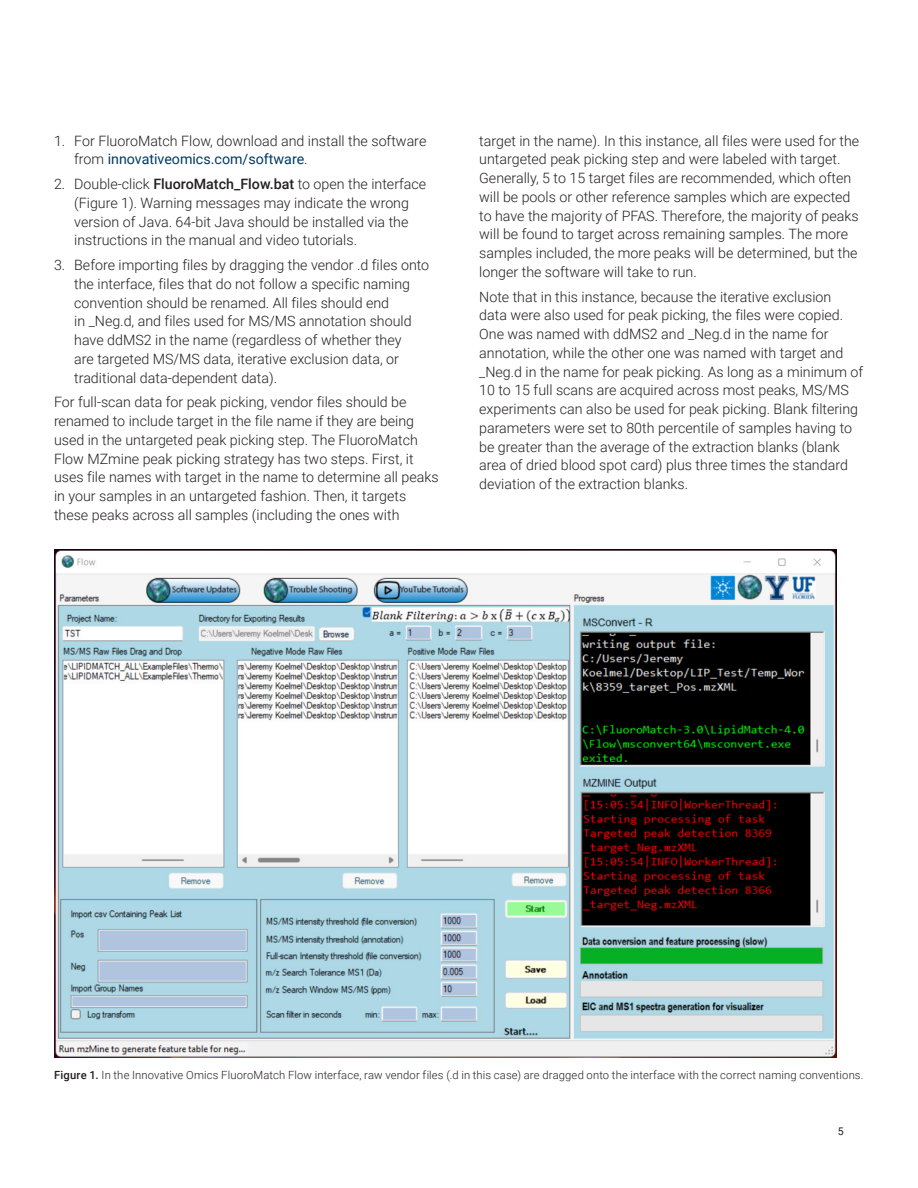
<style>
.page{position:relative;width:918px;height:1188px;background:#fff}
.page>*{position:absolute;margin:0;border:0;box-sizing:border-box;transform-origin:0 0}
.Text{font:300 14.25px/18.8px "Roboto";color:#231f20}
.t1{font:300 11.25px "Roboto";letter-spacing:.01em;color:#231f20}
.t2{font:10.5px "Roboto";color:#231f20}
.s1{font-weight:400;color:#003a63}
.s2{font-weight:500}
</style>
<div class="page">
<img style="left:54px;top:549px;width:783px;height:508px">
<p class="Text" style="left:74px;top:131px;width:354px;text-indent:-20px">1. For FluoroMatch Flow, download and install the software from <span class="s1">innovativeomics.com/software</span>.</p>
<p class="Text" style="left:74px;top:174px;width:354px;text-indent:-20px">2. Double-click <span class="s2">FluoroMatch_Flow.bat</span> to open the interface (Figure 1). Warning messages may indicate the wrong version of Java. 64-bit Java should be installed via the instructions in the manual and video tutorials.</p>
<p class="Text" style="left:74px;top:255px;width:357px;text-indent:-20px">3. Before importing files by dragging the vendor .d files onto the interface, files that do not follow a specific naming convention should be renamed. All files should end<br>in _Neg.d, and files used for MS/MS annotation should have ddMS2 in the name (regardless of whether they<br>are targeted MS/MS data, iterative exclusion data, or traditional data-dependent data).</p>
<p class="Text" style="left:54px;top:392px;width:386px">For full-scan data for peak picking, vendor files should be renamed to include target in the file name if they are being used in the untargeted peak picking step. The FluoroMatch Flow MZmine peak picking strategy has two steps. First, it uses file names with target in the name to determine all peaks in your samples in an untargeted fashion. Then, it targets these peaks across all samples (including the ones with</p>
<p class="Text" style="left:479px;top:131px;width:382px">target in the name). In this instance, all files were used for the untargeted peak picking step and were labeled with target.<br>Generally, 5 to 15 target files are recommended, which often will be pools or other reference samples which are expected to have the majority of PFAS. Therefore, the majority of peaks will be found to target across remaining samples. The more samples included, the more peaks will be determined, but the longer the software will take to run.</p>
<p class="Text" style="left:479px;top:287px;width:385px">Note that in this instance, because the iterative exclusion<br>data were also used for peak picking, the files were copied.<br>One was named with ddMS2 and _Neg.d in the name for annotation, while the other one was named with target and _Neg.d in the name for peak picking. As long as a minimum of 10 to 15 full scans are acquired across most peaks, MS/MS experiments can also be used for peak picking. Blank filtering parameters were set to 80th percentile of samples having to be greater than the average of the extraction blanks (blank area of dried blood spot card) plus three times the standard deviation of the extraction blanks.</p>
<p class="t1" style="left:54px;top:1067px;width:811px"><span class="s2">Figure 1.</span> In the Innovative Omics FluoroMatch Flow interface, raw vendor files (.d in this case) are dragged onto the interface with the correct naming conventions.</p>
<p class="t2" style="left:838px;top:1124px;width:7px">5</p>
</div>
